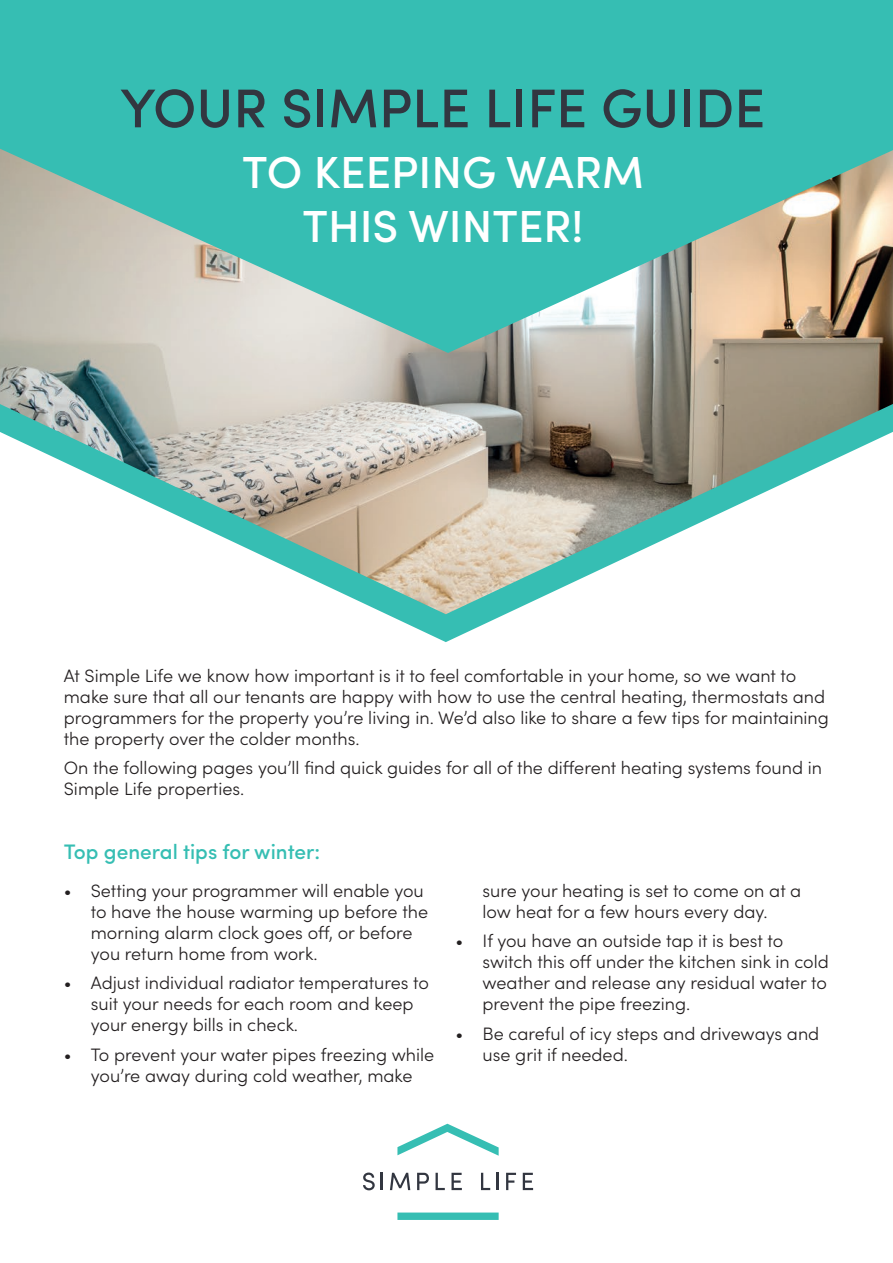
<style>
.page{position:relative;width:893px;height:1263px;background:#fff}
.page>*{position:absolute;margin:0;border:0;box-sizing:border-box;transform-origin:0 0}
.t1{font:500 54.75px "Sofia Pro";color:#323640}
.t2{font:500 45px/54px "Sofia Pro";color:#fff;text-align:center}
.t3{font:500 21px "Sofia Pro";color:#36beb3}
.t4{font:300 18px/21px "Sofia Pro";color:#231f20}
</style>
<div class="page">
<img style="left:0;top:353px;width:893px;height:261px">
<svg style="left:0;top:0;width:893px;height:353px;background:#5fbdb0"></svg>
<svg style="left:363px;top:1172px;width:12px;height:18px"></svg>
<svg style="left:381px;top:1173px;width:2px;height:17px"></svg>
<svg style="left:390px;top:1173px;width:20px;height:17px"></svg>
<svg style="left:417px;top:1173px;width:12px;height:17px"></svg>
<svg style="left:436px;top:1173px;width:9px;height:17px"></svg>
<svg style="left:451px;top:1173px;width:11px;height:17px"></svg>
<svg style="left:481px;top:1173px;width:9px;height:17px"></svg>
<svg style="left:497px;top:1173px;width:2px;height:17px"></svg>
<svg style="left:506px;top:1173px;width:10px;height:17px"></svg>
<svg style="left:523px;top:1173px;width:10px;height:17px"></svg>
<svg style="left:397px;top:1212px;width:102px;height:8px"></svg>
<svg style="left:397px;top:1124px;width:102px;height:32px"></svg>
<h1 class="t1" style="left:121px;top:67px;width:646px">YOUR SIMPLE LIFE GUIDE</h1>
<h2 class="t2" style="left:242px;top:142px;width:403px">TO KEEPING WARM<br>THIS WINTER!</h2>
<p class="t4" style="left:64px;top:664px;width:767px">At Simple Life we know how important is it to feel comfortable in your home, so we want to make sure that all our tenants are happy with how to use the central heating, thermostats and programmers for the property you’re living in. We’d also like to share a few tips for maintaining the property over the colder months.</p>
<p class="t4" style="left:64px;top:756px;width:760px">On the following pages you’ll find quick guides for all of the different heating systems found in<br>Simple Life properties.</p>
<p class="t3" style="left:64px;top:836px;width:258px">Top general tips for winter:</p>
<p class="t4" style="left:91px;top:879px;width:339px;text-indent:-27px">• Setting your programmer will enable you to have the house warming up before the morning alarm clock goes off, or before you return home from work.</p>
<p class="t4" style="left:91px;top:971px;width:340px;text-indent:-27px">• Adjust individual radiator temperatures to suit your needs for each room and keep your energy bills in check.</p>
<p class="t4" style="left:64px;top:1043px;width:372px;text-align:center">• To prevent your water pipes freezing while you’re away during cold weather, make</p>
<p class="t4" style="left:482px;top:879px;width:320px">sure your heating is set to come on at a low heat for a few hours every day.</p>
<p class="t4" style="left:482px;top:929px;width:348px;text-indent:-27px">• If you have an outside tap it is best to switch this off under the kitchen sink in cold weather and release any residual water to prevent the pipe freezing.</p>
<p class="t4" style="left:482px;top:1022px;width:338px;text-indent:-27px">• Be careful of icy steps and driveways and use grit if needed.</p>
</div>
